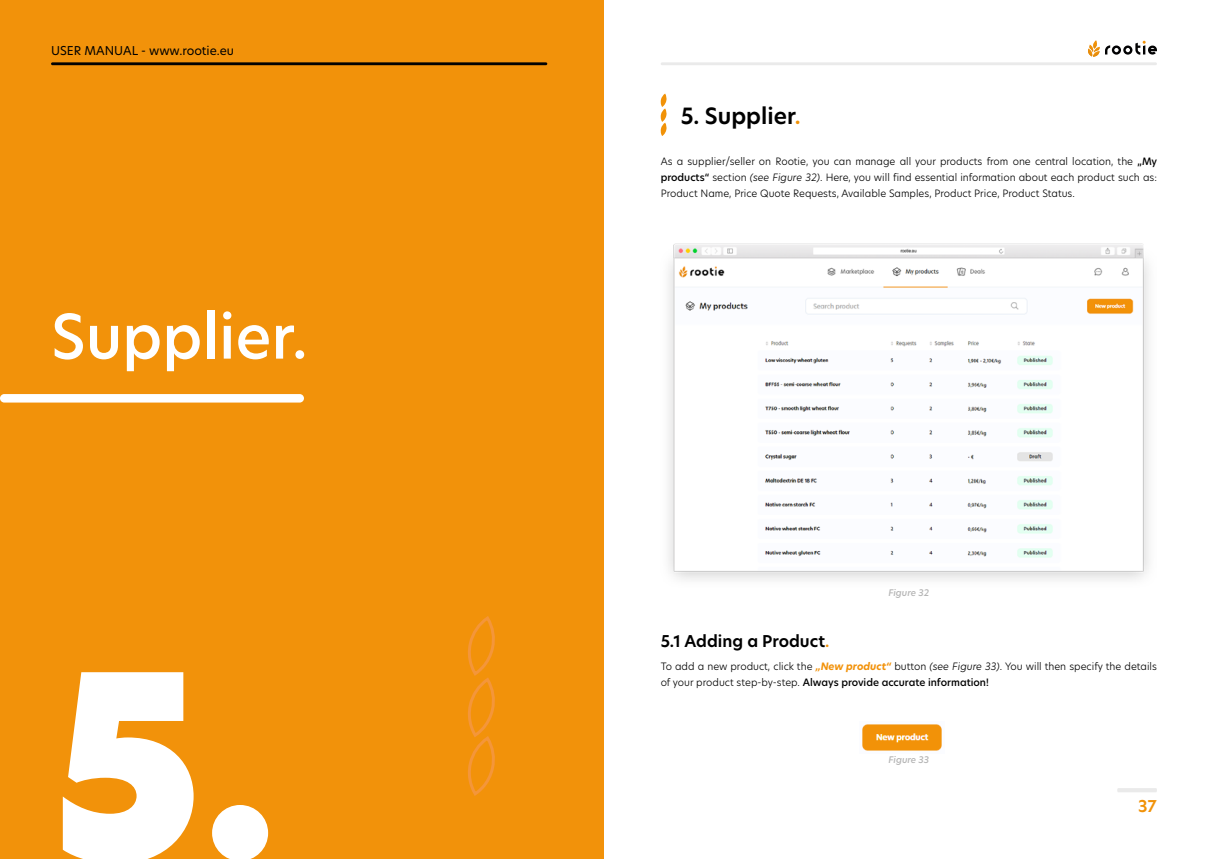
<style>
.page{position:relative;width:1208px;height:859px;background:#fff}
.page>*{position:absolute;margin:0;border:0;box-sizing:border-box;transform-origin:0 0}
.t1{font:250px "New Hero Super";color:#fff}
.t2{font:500 60px "New Hero";color:#fff}
.t3{font:600 22px "New Hero";color:#000}
.t4{font:600 16px "New Hero";color:#000}
.t5{font:600 16px "New Hero";color:#f19208}
.t6{font:12px "New Hero";color:#000}
.t7{font:300 10px/16px "New Hero";color:#000;text-align:justify}
.t8{font:italic 500 9px "New Hero";color:#b5b5b5}
.s1{color:#f19208}
.s2{font-weight:500}
.s3{font-style:italic}
.s4{font-weight:700;font-style:italic;color:#f2920a}
</style>
<div class="page">
<svg style="left:1117px;top:788px;width:40px;height:4px"></svg>
<hr style="left:660px;top:62px;width:497px;height:3px;background:#eaeaea">
<svg style="left:1088px;top:40px;width:69px;height:17px"></svg>
<div style="left:0;top:0;width:604px;height:859px;background:#f2920a"></div>
<hr style="left:51px;top:62px;width:496px;height:3px;background:#020203">
<svg style="left:468px;top:616px;width:27px;height:180px"></svg>
<div style="left:0;top:394px;width:304px;height:9px;background:#fff;border-radius:4px"></div>
<svg style="left:660px;top:94px;width:7px;height:42px"></svg>
<img style="left:668px;top:243px;width:481px;height:337px">
<img style="left:862px;top:724px;width:80px;height:27px">
<p class="t6" style="left:51px;top:42px;width:184px">USER MANUAL - www.rootie.eu</p>
<h2 class="t2" style="left:51px;top:296px;width:258px">Supplier.</h2>
<h1 class="t1" style="left:51px;top:596px;width:227px">5.</h1>
<h3 class="t3" style="left:680px;top:101px;width:121px">5. Supplier<span class="s1">.</span></h3>
<p class="t7" style="left:660px;top:153px;width:498px">As a supplier/seller on Rootie, you can manage all your products from one central location, the <span class="s2">„My products“</span> section <span class="s3">(see Figure 32)</span>. Here, you will find essential information about each product such as:<br>Product Name, Price Quote Requests, Available Samples, Product Price, Product Status.</p>
<p class="t8" style="left:888px;top:587px;width:42px">Figure 32</p>
<h3 class="t4" style="left:660px;top:630px;width:170px">5.1 Adding a Product<span class="s1">.</span></h3>
<p class="t7" style="left:660px;top:658px;width:498px">To add a new product, click the <span class="s4">„New product“</span> button <span class="s3">(see Figure 33)</span>. You will then specify the details of your product step-by-step. <span class="s2">Always provide accurate information!</span></p>
<p class="t8" style="left:888px;top:754px;width:42px">Figure 33</p>
<h3 class="t5" style="left:1138px;top:795px;width:20px">37</h3>
</div>
